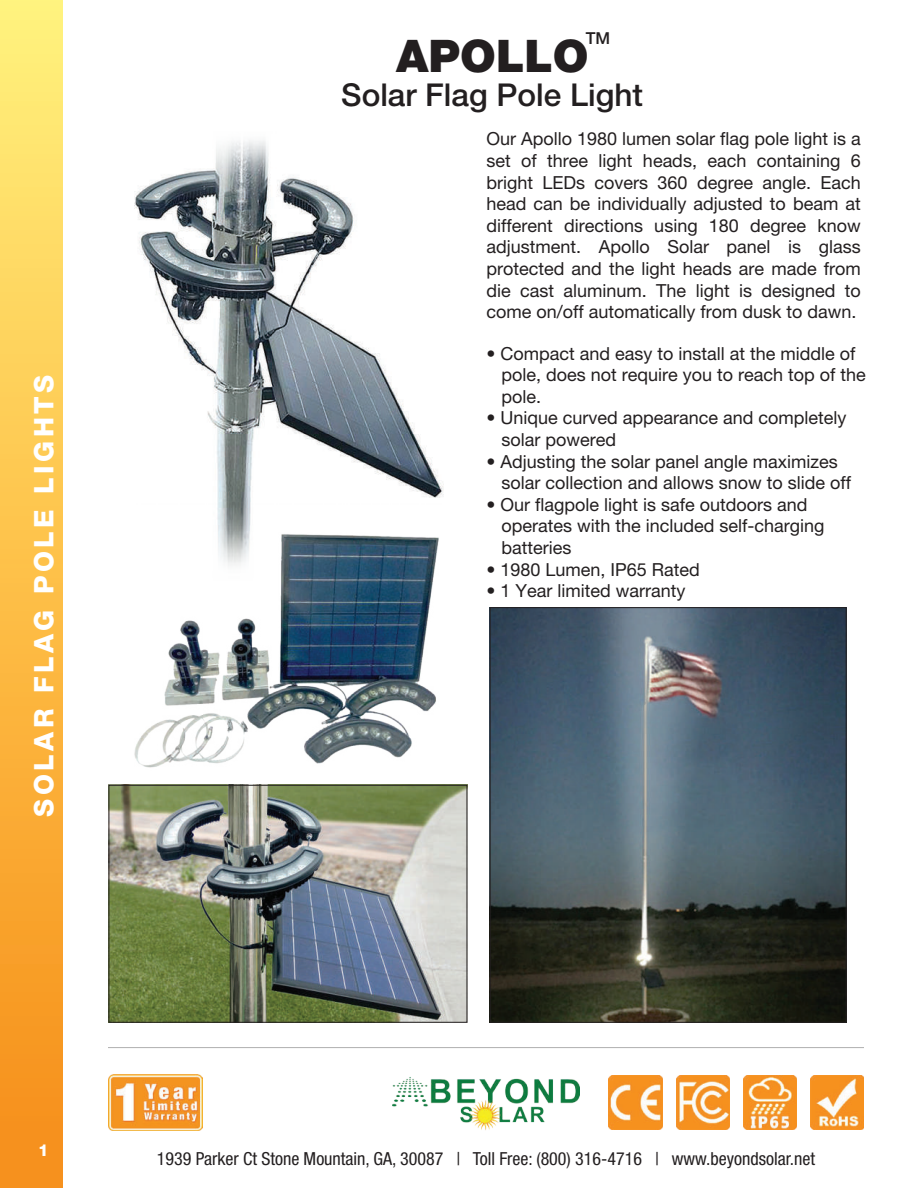
<style>
.page{position:relative;width:918px;height:1188px;background:#fff}
.page>*{position:absolute;margin:0;border:0;box-sizing:border-box;transform-origin:0 0}
.t1{font:900 45px "Helvetica Neue LT Pro";color:#231f20}
.t2{font:500 31.5px "Helvetica Neue LT Pro";color:#231f20}
.t3{font:800 27px "Helvetica Neue LT Std";letter-spacing:.13em;color:#fff}
.t4{font:18px/21.6px "Helvetica Neue LT Pro";color:#231f20}
.t5{font:condensed 18px "Helvetica Neue LT Pro";color:#231f20}
.t6{font:500 16.5px "Helvetica Neue LT Pro";color:#231f20}
.t7{font:800 16.5px "Helvetica Neue LT Std";color:#fff}
</style>
<div class="page">
<div style="left:0;top:0;width:63px;height:1188px;background:linear-gradient(to bottom,#fff17b,#f78c16)"></div>
<img style="left:393px;top:1077px;width:186px;height:54px">
<img style="left:108px;top:1074px;width:94px;height:57px">
<img style="left:609px;top:1076px;width:53px;height:53px">
<img style="left:676px;top:1076px;width:53px;height:53px">
<img style="left:811px;top:1076px;width:53px;height:53px">
<img style="left:743px;top:1076px;width:54px;height:53px">
<img style="left:134px;top:203px;width:309px;height:298px">
<img style="left:217px;top:501px;width:34px;height:31px">
<img style="left:134px;top:140px;width:212px;height:63px">
<img style="left:134px;top:532px;width:305px;height:236px">
<img style="left:111px;top:787px;width:354px;height:234px">
<div style="left:109px;top:785px;width:358px;height:238px;border:1px solid #231f20"></div>
<img style="left:492px;top:609px;width:353px;height:412px">
<div style="left:490px;top:607px;width:357px;height:416px;border:1px solid #231f20"></div>
<hr style="left:108px;top:1047px;width:756px;height:1px;background:#afafaf">
<h3 class="t3" style="left:28px;top:817px;width:443px;rotate:-90deg">SOLAR FLAG POLE LIGHTS</h3>
<p class="t6" style="left:586px;top:28px;width:26px">TM</p>
<h1 class="t1" style="left:396px;top:29px;width:194px">APOLLO</h1>
<h2 class="t2" style="left:341px;top:76px;width:303px">Solar Flag Pole Light</h2>
<p class="t4" style="left:486px;top:128px;width:376px;text-align:justify">Our Apollo 1980 lumen solar flag pole light is a set of three light heads, each containing 6 bright LEDs covers 360 degree angle. Each head can be individually adjusted to beam at different directions using 180 degree know adjustment. Apollo Solar panel is glass protected and the light heads are made from die cast aluminum. The light is designed to come on/off automatically from dusk to dawn.</p>
<p class="t4" style="left:501px;top:342px;width:366px;text-indent:-15px">• Compact and easy to install at the middle of pole, does not require you to reach top of the pole.</p>
<p class="t4" style="left:501px;top:407px;width:347px;text-indent:-15px">• Unique curved appearance and completely solar powered</p>
<p class="t4" style="left:501px;top:450px;width:351px;text-indent:-15px">• Adjusting the solar panel angle maximizes solar collection and allows snow to slide off</p>
<p class="t4" style="left:501px;top:493px;width:325px;text-indent:-15px">• Our flagpole light is safe outdoors and operates with the included self-charging batteries</p>
<p class="t4" style="left:486px;top:558px;width:215px">• 1980 Lumen, IP65 Rated</p>
<p class="t4" style="left:486px;top:580px;width:201px">• 1 Year limited warranty</p>
<p class="t7" style="left:38px;top:1140px;width:12px">1</p>
<p class="t5" style="left:157px;top:1148px;width:660px">1939 Parker Ct Stone Mountain, GA, 30087 | Toll Free: (800) 316-4716 | www.beyondsolar.net</p>
</div>
